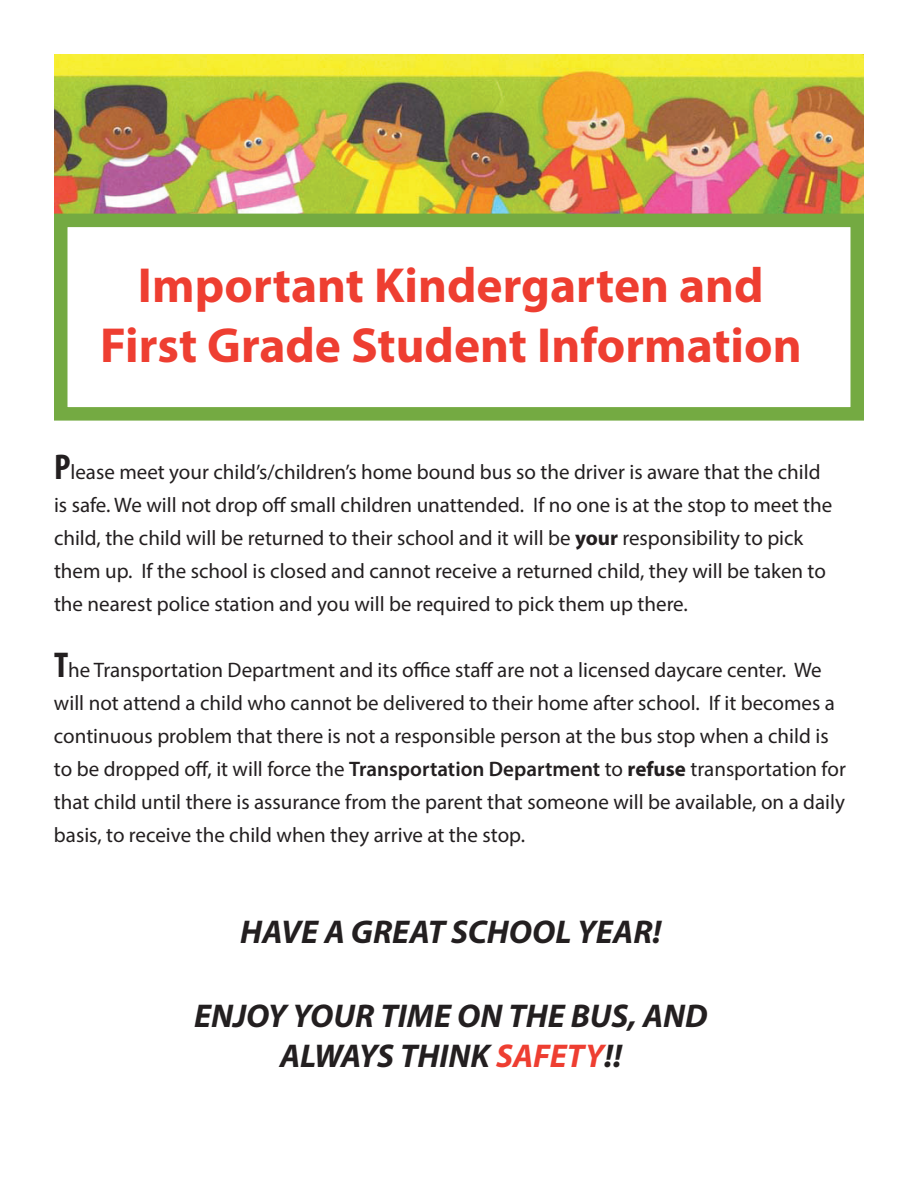
<style>
.page{position:relative;width:918px;height:1188px;background:#fff}
.page>*{position:absolute;margin:0;border:0;box-sizing:border-box;transform-origin:0 0}
.t1{font:700 49.5px/59.4px "Myriad Pro";color:#ee3e31;text-align:center}
.t2{font:italic 700 33px/39.6px "Myriad Pro";color:#231f20;text-align:center}
.t3{font:21px/33px "Myriad Pro";color:#231f20}
.s1{font-weight:700;font-stretch:condensed;font-size:36px}
.s2{font-weight:700}
.s3{font-weight:600}
.s4{color:#ee3e31}
</style>
<div class="page">
<img style="left:54px;top:54px;width:810px;height:160px">
<div style="left:54px;top:214px;width:810px;height:207px;border:14px solid #74aa42"></div>
<h1 class="t1" style="left:100px;top:254px;width:703px">Important Kindergarten and<br>First Grade Student Information</h1>
<p class="t3" style="left:54px;top:455px;width:780px"><span class="s1">P</span>lease meet your child’s/children’s home bound bus so the driver is aware that the child is safe. We will not drop off small children unattended. If no one is at the stop to meet the child, the child will be returned to their school and it will be <span class="s2">your</span> responsibility to pick them up. If the school is closed and cannot receive a returned child, they will be taken to the nearest police station and you will be required to pick them up there.</p>
<p class="t3" style="left:54px;top:653px;width:793px"><span class="s1">T</span>he Transportation Department and its office staff are not a licensed daycare center. We will not attend a child who cannot be delivered to their home after school. If it becomes a continuous problem that there is not a responsible person at the bus stop when a child is to be dropped off, it will force the <span class="s3">Transportation Department</span> to <span class="s2">refuse</span> transportation for that child until there is assurance from the parent that someone will be available, on a daily basis, to receive the child when they arrive at the stop.</p>
<h2 class="t2" style="left:240px;top:911px;width:423px">HAVE A GREAT SCHOOL YEAR!</h2>
<h2 class="t2" style="left:194px;top:995px;width:515px">ENJOY YOUR TIME ON THE BUS, AND<br>ALWAYS THINK <span class="s4">SAFETY</span>!!</h2>
</div>
